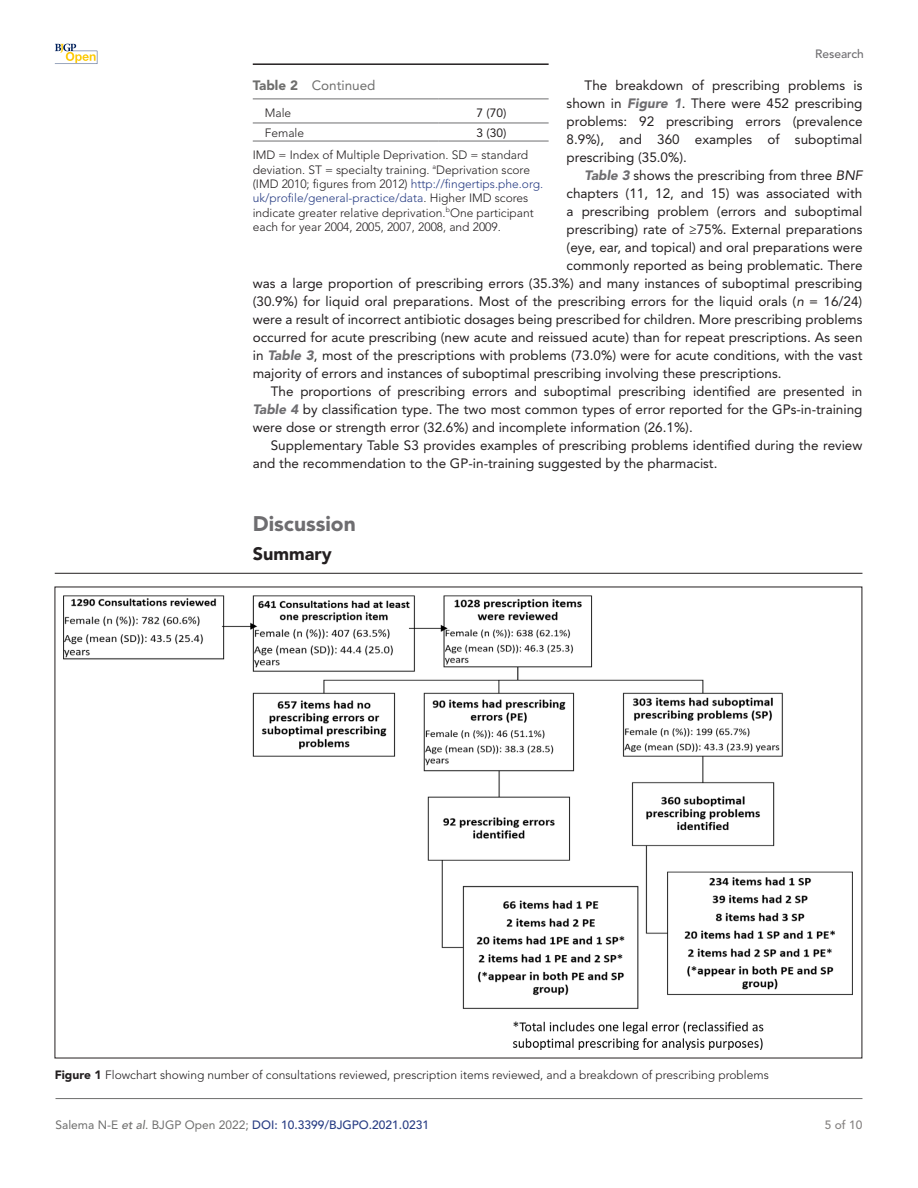
<style>
.page{position:relative;width:918px;height:1188px;background:#fff}
.page>*{position:absolute;margin:0;border:0;box-sizing:border-box;transform-origin:0 0}
.t1{font:900 21px "Avenir LT Std";color:#6e6d70}
.t2{font:900 18px "Avenir LT Std";color:#231f20}
.t3{font:13.5px/18px "Avenir LT Std";color:#231f20;text-align:justify}
.t4{font:13.5px "Avenir LT Std";color:#6e6e6d}
.t5{font:300 12px/14.4px "Avenir LT Std";color:#231f20}
.t6{font:500 12px "Avenir LT Std";color:#283d84}
.t7{font:12px "Avenir LT Std";color:#231f20}
.t8{font:500 12px "Avenir LT Std";color:#6e6d70}
.t9{font:500 12px "Avenir LT Std";color:#858281}
.s1{font-weight:900;font-style:italic;color:#6e6d70}
.s2{font-style:italic}
.s3{font-weight:900}
.s4{color:#283d84}
.s5{font-weight:400;color:#6e6e6d}
.s6{font-style:italic;color:#6e6e6d}
</style>
<div class="page">
<svg style="left:55px;top:44px;width:42px;height:20px"></svg>
<hr style="left:56px;top:1098px;width:806px;height:1px;background:#6e6e6d">
<hr style="left:253px;top:123px;width:186px;height:1px;background:#6e6e70">
<hr style="left:439px;top:123px;width:110px;height:1px;background:#6e6e70">
<hr style="left:253px;top:141px;width:186px;height:1px;background:#6e6e70">
<hr style="left:439px;top:141px;width:110px;height:1px;background:#6e6e70">
<hr style="left:253px;top:99px;width:186px;height:1px;background:#6e6e70">
<hr style="left:439px;top:99px;width:110px;height:1px;background:#6e6e70">
<hr style="left:253px;top:63px;width:296px;height:2px;background:#231f20">
<hr style="left:55px;top:573px;width:807px;height:1px;background:#231f20">
<img style="left:64px;top:596px;width:789px;height:453px">
<p class="t8" style="left:815px;top:47px;width:50px">Research</p>
<p class="t3" style="left:567px;top:77px;width:297px;text-indent:18px">The breakdown of prescribing problems is shown in <span class="s1">Figure 1</span>. There were 452 prescribing problems: 92 prescribing errors (prevalence 8.9%), and 360 examples of suboptimal prescribing (35.0%).</p>
<p class="t3" style="left:585px;top:167px;width:279px"><span class="s1">Table 3</span> shows the prescribing from three <span class="s2">BNF</span></p>
<p class="t3" style="left:567px;top:185px;width:297px">chapters (11, 12, and 15) was associated with</p>
<p class="t3" style="left:567px;top:203px;width:297px">a prescribing problem (errors and suboptimal</p>
<p class="t3" style="left:567px;top:221px;width:297px">prescribing) rate of ≥75%. External preparations</p>
<p class="t3" style="left:567px;top:239px;width:297px">(eye, ear, and topical) and oral preparations were</p>
<p class="t3" style="left:567px;top:257px;width:297px">commonly reported as being problematic. There</p>
<p class="t3" style="left:253px;top:275px;width:611px">was a large proportion of prescribing errors (35.3%) and many instances of suboptimal prescribing</p>
<p class="t3" style="left:253px;top:293px;width:611px">(30.9%) for liquid oral preparations. Most of the prescribing errors for the liquid orals (<span class="s2">n</span> = 16/24)</p>
<p class="t3" style="left:253px;top:311px;width:611px">were a result of incorrect antibiotic dosages being prescribed for children. More prescribing problems</p>
<p class="t3" style="left:253px;top:329px;width:611px">occurred for acute prescribing (new acute and reissued acute) than for repeat prescriptions. As seen</p>
<p class="t3" style="left:253px;top:347px;width:611px">in <span class="s1">Table 3</span>, most of the prescriptions with problems (73.0%) were for acute conditions, with the vast</p>
<p class="t3" style="left:253px;top:365px;width:530px">majority of errors and instances of suboptimal prescribing involving these prescriptions.</p>
<p class="t3" style="left:271px;top:383px;width:593px">The proportions of prescribing errors and suboptimal prescribing identified are presented in</p>
<p class="t3" style="left:253px;top:401px;width:611px"><span class="s1">Table 4</span> by classification type. The two most common types of error reported for the GPs-in-training</p>
<p class="t3" style="left:253px;top:419px;width:442px">were dose or strength error (32.6%) and incomplete information (26.1%).</p>
<p class="t3" style="left:271px;top:437px;width:593px">Supplementary Table S3 provides examples of prescribing problems identified during the review</p>
<p class="t3" style="left:253px;top:455px;width:466px">and the recommendation to the GP-in-training suggested by the pharmacist.</p>
<p class="t4" style="left:253px;top:78px;width:124px"><span class="s3">Table 2</span> Continued</p>
<p class="t5" style="left:265px;top:106px;width:28px">Male</p>
<p class="t7" style="left:476px;top:106px;width:32px">7 (70)</p>
<p class="t5" style="left:265px;top:125px;width:41px">Female</p>
<p class="t7" style="left:476px;top:125px;width:32px">3 (30)</p>
<p class="t5" style="left:253px;top:148px;width:292px">IMD = Index of Multiple Deprivation. SD = standard deviation. ST = specialty training. <sup>a</sup>Deprivation score (IMD 2010; figures from 2012) <span class="s4">http://fingertips.phe.org. uk/profile/general-practice/data</span>. Higher IMD scores indicate greater relative deprivation.<sup>b</sup>One participant each for year 2004, 2005, 2007, 2008, and 2009.</p>
<h1 class="t1" style="left:253px;top:511px;width:105px">Discussion</h1>
<h2 class="t2" style="left:253px;top:543px;width:80px">Summary</h2>
<p class="t5" style="left:55px;top:1068px;width:716px"><span class="s3">Figure 1</span> Flowchart showing number of consultations reviewed, prescription items reviewed, and a breakdown of prescribing problems</p>
<p class="t6" style="left:56px;top:1118px;width:375px"><span class="s5">Salema N-E</span> <span class="s6">et al</span><span class="s5">. BJGP Open 2022;</span> DOI: 10.3399/BJGPO.2021.0231</p>
<p class="t9" style="left:825px;top:1118px;width:39px">5 of 10</p>
</div>
